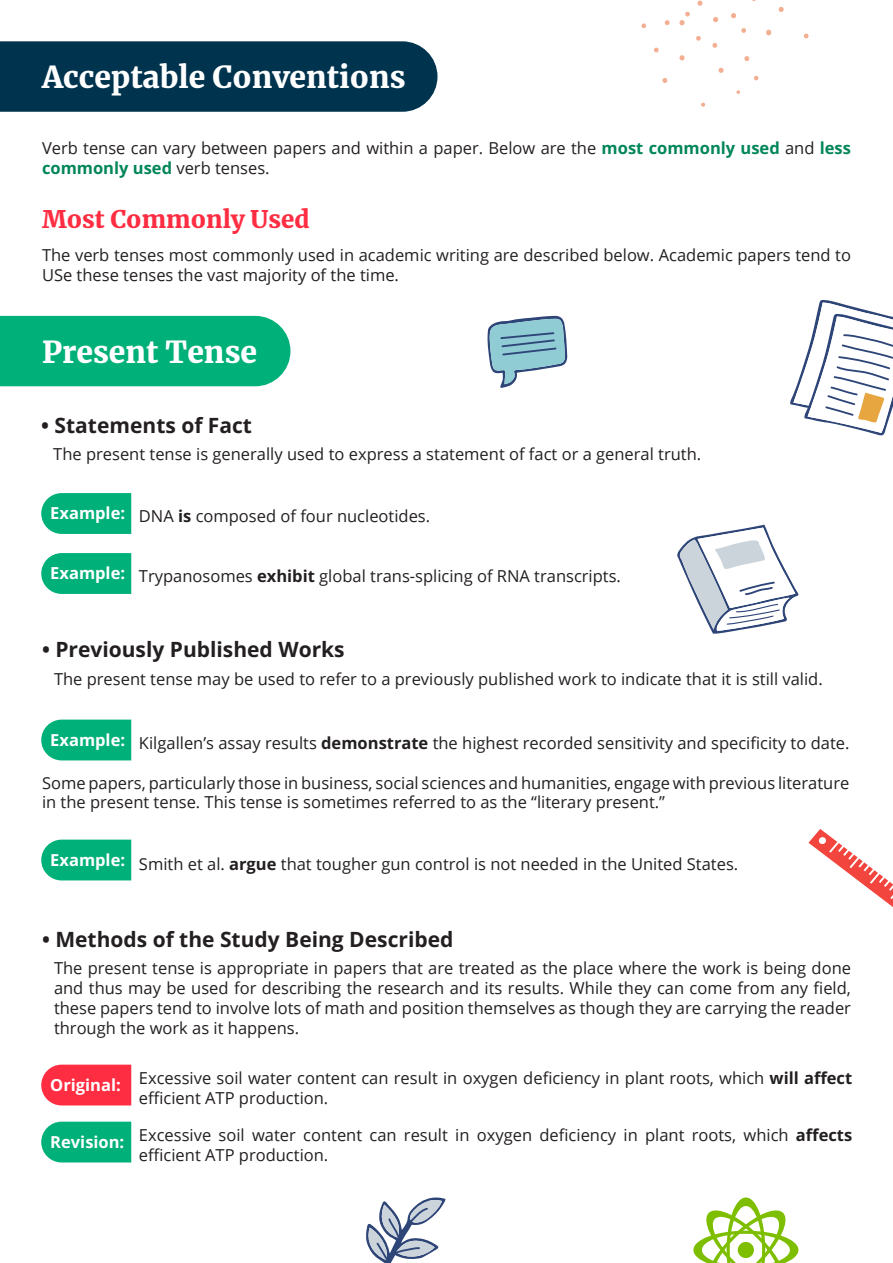
<style>
.page{position:relative;width:893px;height:1263px;background:#fff}
.page>*{position:absolute;margin:0;border:0;box-sizing:border-box;transform-origin:0 0}
.t1{font:900 30px "Merriweather";color:#fff}
.t2{font:900 24px "Merriweather";color:#ff2d41}
.t3{font:700 21px "Open Sans";color:#231f20}
.t4{font:16.5px/19.8px "Open Sans";color:#231f20}
.t5{font:700 16.5px "Open Sans";color:#fff}
.s1{font-weight:700;color:#008659}
.s2{font-weight:700}
</style>
<div class="page">
<div style="left:0;top:41px;width:437px;height:71px;background:#00334e"></div>
<div style="left:0;top:316px;width:290px;height:70px;background:#00b079"></div>
<svg style="left:41px;top:493px;width:90px;height:41px;background:#0eb480"></svg>
<svg style="left:41px;top:553px;width:90px;height:41px;background:#0eb480"></svg>
<div style="left:41px;top:720px;width:90px;height:40px;background:#00b079"></div>
<div style="left:41px;top:840px;width:90px;height:40px;background:#00b079"></div>
<div style="left:41px;top:1065px;width:90px;height:40px;background:#ff2d41"></div>
<div style="left:41px;top:1122px;width:90px;height:40px;background:#00b079"></div>
<svg style="left:790px;top:300px;width:103px;height:136px"></svg>
<svg style="left:487px;top:316px;width:80px;height:72px"></svg>
<svg style="left:677px;top:525px;width:122px;height:109px"></svg>
<svg style="left:366px;top:1197px;width:79px;height:66px"></svg>
<svg style="left:697px;top:1px;width:5px;height:5px"></svg>
<svg style="left:713px;top:17px;width:5px;height:5px"></svg>
<svg style="left:696px;top:36px;width:5px;height:5px"></svg>
<svg style="left:679px;top:12px;width:11px;height:13px"></svg>
<svg style="left:641px;top:23px;width:5px;height:5px"></svg>
<svg style="left:654px;top:48px;width:5px;height:4px"></svg>
<svg style="left:679px;top:55px;width:6px;height:5px"></svg>
<svg style="left:665px;top:20px;width:5px;height:5px"></svg>
<svg style="left:662px;top:78px;width:5px;height:5px"></svg>
<svg style="left:719px;top:68px;width:5px;height:5px"></svg>
<svg style="left:741px;top:28px;width:5px;height:5px"></svg>
<svg style="left:731px;top:13px;width:5px;height:5px"></svg>
<svg style="left:712px;top:43px;width:5px;height:5px"></svg>
<svg style="left:744px;top:56px;width:5px;height:5px"></svg>
<svg style="left:754px;top:76px;width:4px;height:4px"></svg>
<svg style="left:779px;top:7px;width:5px;height:5px"></svg>
<svg style="left:766px;top:30px;width:5px;height:5px"></svg>
<svg style="left:804px;top:34px;width:4px;height:4px"></svg>
<svg style="left:736px;top:90px;width:4px;height:4px"></svg>
<svg style="left:701px;top:103px;width:4px;height:4px"></svg>
<svg style="left:693px;top:1197px;width:105px;height:66px"></svg>
<div style="left:738px;top:1242px;width:16px;height:16px;background:#7dbf00;border-radius:50%"></div>
<svg style="left:808px;top:829px;width:85px;height:78px"></svg>
<p class="t1" style="left:42px;top:56px;width:365px">Acceptable Conventions</p>
<p class="t4" style="left:42px;top:138px;width:810px">Verb tense can vary between papers and within a paper. Below are the <span class="s1">most commonly used</span> and <span class="s1">less commonly used</span> verb tenses.</p>
<p class="t2" style="left:42px;top:202px;width:269px">Most Commonly Used</p>
<p class="t4" style="left:42px;top:245px;width:810px">The verb tenses most commonly used in academic writing are described below. Academic papers tend to<br>USe these tenses the vast majority of the time.</p>
<p class="t1" style="left:42px;top:331px;width:217px">Present Tense</p>
<p class="t3" style="left:41px;top:411px;width:212px">• Statements of Fact</p>
<p class="t4" style="left:53px;top:444px;width:649px">The present tense is generally used to express a statement of fact or a general truth.</p>
<p class="t5" style="left:50px;top:502px;width:76px">Example:</p>
<p class="t4" style="left:139px;top:506px;width:293px">DNA <span class="s2">is</span> composed of four nucleotides.</p>
<p class="t5" style="left:50px;top:562px;width:76px">Example:</p>
<p class="t4" style="left:139px;top:566px;width:483px">Trypanosomes <span class="s2">exhibit</span> global trans-splicing of RNA transcripts.</p>
<p class="t3" style="left:42px;top:635px;width:304px">• Previously Published Works</p>
<p class="t4" style="left:54px;top:668px;width:770px">The present tense may be used to refer to a previously published work to indicate that it is still valid.</p>
<p class="t5" style="left:50px;top:728px;width:76px">Example:</p>
<p class="t4" style="left:139px;top:732px;width:712px">Kilgallen’s assay results <span class="s2">demonstrate</span> the highest recorded sensitivity and specificity to date.</p>
<p class="t4" style="left:42px;top:772px;width:809px">Some papers, particularly those in business, social sciences and humanities, engage with previous literature in the present tense. This tense is sometimes referred to as the “literary present.”</p>
<p class="t5" style="left:50px;top:848px;width:76px">Example:</p>
<p class="t4" style="left:139px;top:854px;width:601px">Smith et al. <span class="s2">argue</span> that tougher gun control is not needed in the United States.</p>
<p class="t3" style="left:42px;top:925px;width:413px">• Methods of the Study Being Described</p>
<p class="t4" style="left:54px;top:958px;width:798px;text-align:justify">The present tense is appropriate in papers that are treated as the place where the work is being done and thus may be used for describing the research and its results. While they can come from any field, these papers tend to involve lots of math and position themselves as though they are carrying the reader through the work as it happens.</p>
<p class="t5" style="left:50px;top:1073px;width:72px">Original:</p>
<p class="t5" style="left:50px;top:1130px;width:76px">Revision:</p>
<p class="t4" style="left:139px;top:1067px;width:715px">Excessive soil water content can result in oxygen deficiency in plant roots, which <span class="s2">will affect </span>efficient ATP production.</p>
<p class="t4" style="left:139px;top:1125px;width:715px">Excessive soil water content can result in oxygen deficiency in plant roots, which <span class="s2">affects </span>efficient ATP production.</p>
</div>
